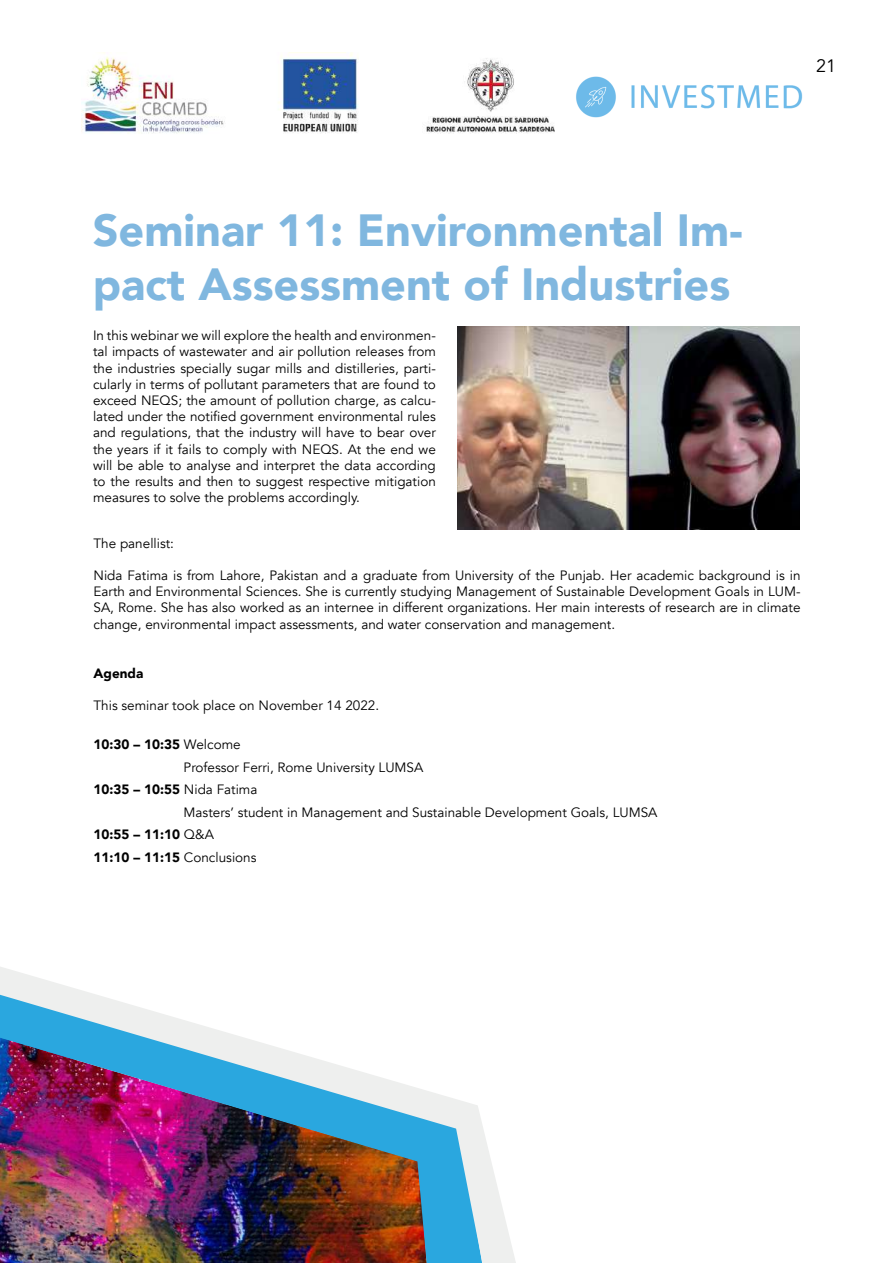
<style>
.page{position:relative;width:893px;height:1263px;background:#fff}
.page>*{position:absolute;margin:0;border:0;box-sizing:border-box;transform-origin:0 0}
.t1{font:900 45px/54px "Avenir";color:#80b7df}
.t2{font:18px "Avenir";color:#000}
.t3{font:13.5px/16.2px "Avenir";color:#000;text-align:justify}
.t4{font:900 13.5px "Avenir";color:#000}
.s1{font-weight:400}
</style>
<div class="page">
<img style="left:82px;top:53px;width:473px;height:81px">
<img style="left:576px;top:76px;width:227px;height:42px">
<img style="left:457px;top:327px;width:343px;height:203px">
<img style="left:0;top:967px;width:516px;height:296px">
<h2 class="t2" style="left:816px;top:55px;width:22px">21</h2>
<h1 class="t1" style="left:93px;top:202px;width:651px">Seminar 11: Environmental Im&shy;pact Assessment of Industries</h1>
<p class="t3" style="left:93px;top:328px;width:344px">In this webinar we will explore the health and environmen&shy;tal impacts of wastewater and air pollution releases from the industries specially sugar mills and distilleries, parti&shy;cularly in terms of pollutant parameters that are found to exceed NEQS; the amount of pollution charge, as calcu&shy;lated under the notified government environmental rules and regulations, that the industry will have to bear over the years if it fails to comply with NEQS. At the end we will be able to analyse and interpret the data according to the results and then to suggest respective mitigation measures to solve the problems accordingly.</p>
<p class="t3" style="left:94px;top:535px;width:82px">The panellist:</p>
<p class="t3" style="left:94px;top:567px;width:708px">Nida Fatima is from Lahore, Pakistan and a graduate from University of the Punjab. Her academic background is in Earth and Environmental Sciences. She is currently studying Management of Sustainable Development Goals in LUM-SA, Rome. She has also worked as an internee in different organizations. Her main interests of research are in climate change, environmental impact assessments, and water conservation and management.</p>
<p class="t4" style="left:94px;top:662px;width:51px">Agenda</p>
<p class="t3" style="left:94px;top:698px;width:287px">This seminar took place on November 14 2022.</p>
<p class="t4" style="left:94px;top:733px;width:149px">10:30 – 10:35 <span class="s1">Welcome</span></p>
<p class="t3" style="left:184px;top:759px;width:241px">Professor Ferri, Rome University LUMSA</p>
<p class="t4" style="left:94px;top:778px;width:165px">10:35 – 10:55 <span class="s1">Nida Fatima</span></p>
<p class="t3" style="left:184px;top:804px;width:475px">Masters’ student in Management and Sustainable Development Goals, LUMSA</p>
<p class="t4" style="left:94px;top:823px;width:122px">10:55 – 11:10 <span class="s1">Q&amp;A</span></p>
<p class="t4" style="left:94px;top:845px;width:164px">11:10 – 11:15 <span class="s1">Conclusions</span></p>
</div>
